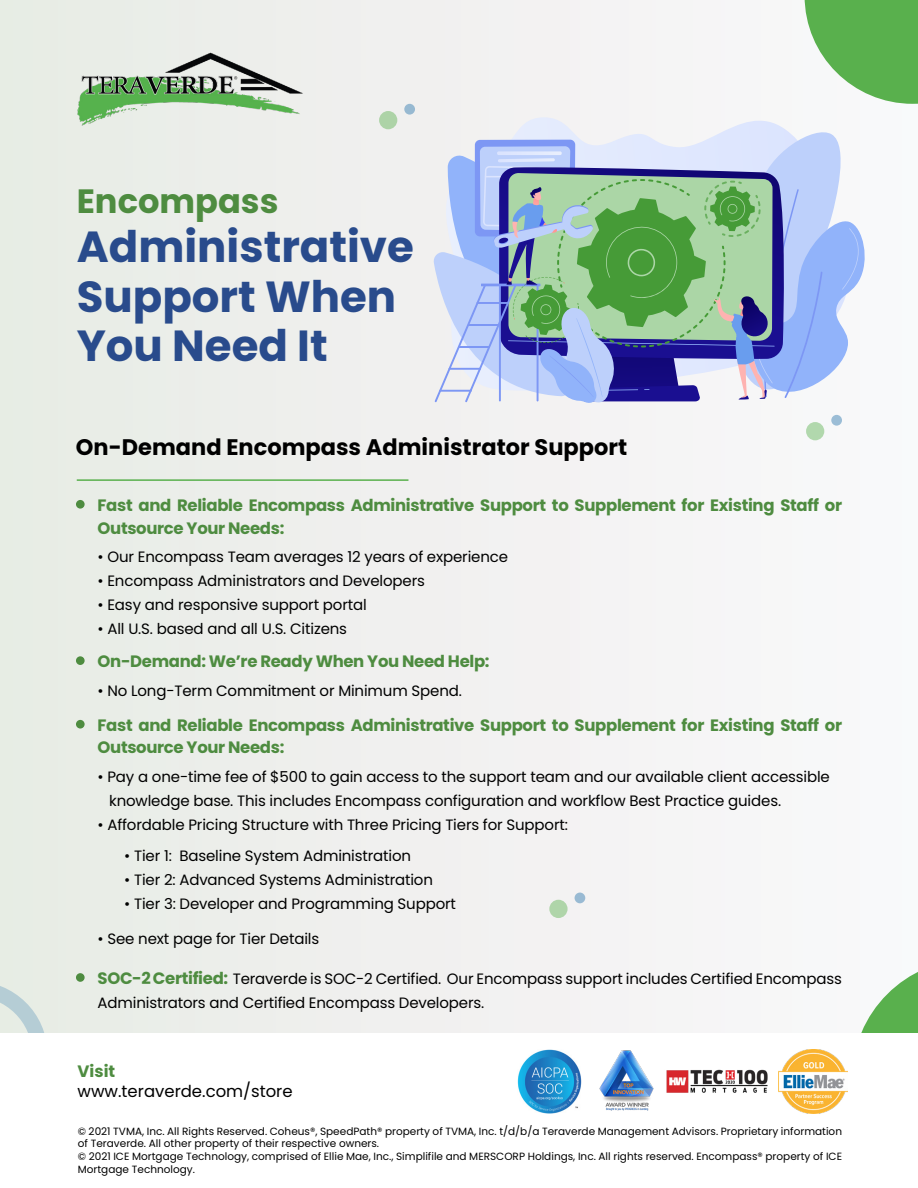
<style>
.page{position:relative;width:918px;height:1188px;background:#fff}
.page>*{position:absolute;margin:0;border:0;box-sizing:border-box;transform-origin:0 0}
.t1{font:700 43.5px/49.5px "Poppins";color:#294b8c}
.t2{font:700 33.75px "Poppins";color:#4e8c40}
.t3{font:700 22.5px "Poppins";color:#000}
.t4{font:700 16.5px/22.5px "Poppins";letter-spacing:-.02em;color:#4e8c40}
.t5{font:16.5px "Poppins";color:#000}
.t6{font:15px/24px "Poppins";letter-spacing:-.01em;color:#000}
.t7{font:10.5px/12.6px "Poppins";color:#000}
.s1{font-weight:700;font-size:16.5px;color:#4e8c40}
</style>
<div class="page">
<img style="left:69px;top:49px;width:243px;height:82px">
<svg style="left:805px;top:0;width:113px;height:104px"></svg>
<svg style="left:852px;top:959px;width:66px;height:74px"></svg>
<svg style="left:0;top:981px;width:47px;height:52px;background:#d6e2df"></svg>
<div style="left:379px;top:111px;width:18px;height:18px;background:#add3a7;border-radius:50%"></div>
<div style="left:404px;top:104px;width:11px;height:11px;background:#97b9d1;border-radius:50%"></div>
<svg style="left:549px;top:900px;width:19px;height:18px"></svg>
<div style="left:575px;top:893px;width:10px;height:10px;background:#99bad3;border-radius:50%"></div>
<div style="left:806px;top:422px;width:18px;height:18px;background:#b1d8ad;border-radius:50%"></div>
<div style="left:831px;top:415px;width:11px;height:11px;background:#9bbdd6;border-radius:50%"></div>
<hr style="left:77px;top:479px;width:331px;height:2px;background:#59b04d">
<div style="left:76px;top:500px;width:9px;height:9px;background:#4e8c40;border-radius:50%"></div>
<div style="left:76px;top:720px;width:9px;height:9px;background:#4e8c40;border-radius:50%"></div>
<div style="left:76px;top:656px;width:9px;height:9px;background:#4e8c40;border-radius:50%"></div>
<div style="left:76px;top:973px;width:9px;height:9px;background:#4e8c40;border-radius:50%"></div>
<img style="left:517px;top:1049px;width:65px;height:64px">
<img style="left:599px;top:1050px;width:54px;height:61px">
<img style="left:666px;top:1069px;width:102px;height:24px">
<img style="left:779px;top:1049px;width:69px;height:64px">
<svg style="left:414px;top:113px;width:451px;height:281px"></svg>
<svg style="left:433px;top:124px;width:438px;height:279px"></svg>
<h2 class="t2" style="left:77px;top:181px;width:203px">Encompass</h2>
<h1 class="t1" style="left:77px;top:222px;width:339px">Administrative<br>Support When<br>You Need It</h1>
<h3 class="t3" style="left:76px;top:434px;width:553px">On-Demand Encompass Administrator Support</h3>
<p class="t4" style="left:98px;top:494px;width:746px">Fast and Reliable Encompass Administrative Support to Supplement for Existing Staff or<br>Outsource Your Needs:</p>
<p class="t6" style="left:98px;top:545px;width:412px">• Our Encompass Team averages 12 years of experience</p>
<p class="t6" style="left:98px;top:569px;width:329px">• Encompass Administrators and Developers</p>
<p class="t6" style="left:98px;top:593px;width:271px">• Easy and responsive support portal</p>
<p class="t6" style="left:98px;top:617px;width:251px">• All U.S. based and all U.S. Citizens</p>
<p class="t4" style="left:98px;top:650px;width:394px">On-Demand: We’re Ready When You Need Help:</p>
<p class="t6" style="left:98px;top:679px;width:366px">• No Long-Term Commitment or Minimum Spend.</p>
<p class="t4" style="left:98px;top:714px;width:746px">Fast and Reliable Encompass Administrative Support to Supplement for Existing Staff or<br>Outsource Your Needs:</p>
<p class="t6" style="left:109px;top:765px;width:722px;text-indent:-12px">• Pay a one-time fee of $500 to gain access to the support team and our available client accessible knowledge base. This includes Encompass configuration and workflow Best Practice guides.</p>
<p class="t6" style="left:98px;top:813px;width:472px">• Affordable Pricing Structure with Three Pricing Tiers for Support:</p>
<p class="t6" style="left:124px;top:844px;width:288px">• Tier 1: Baseline System Administration</p>
<p class="t6" style="left:124px;top:868px;width:310px">• Tier 2: Advanced Systems Administration</p>
<p class="t6" style="left:124px;top:892px;width:333px">• Tier 3: Developer and Programming Support</p>
<p class="t6" style="left:98px;top:927px;width:223px">• See next page for Tier Details</p>
<p class="t6" style="left:98px;top:967px;width:746px"><span class="s1">SOC-2 Certified:</span> Teraverde is SOC-2 Certified. Our Encompass support includes Certified Encompass<br>Administrators and Certified Encompass Developers.</p>
<p class="t4" style="left:78px;top:1060px;width:39px">Visit</p>
<p class="t5" style="left:78px;top:1081px;width:217px">www.teraverde.com/store</p>
<p class="t7" style="left:78px;top:1125px;width:766px">© 2021 TVMA, Inc. All Rights Reserved. Coheus®, SpeedPath® property of TVMA, Inc. t/d/b/a Teraverde Management Advisors. Proprietary information of Teraverde. All other property of their respective owners.<br>© 2021 ICE Mortgage Technology, comprised of Ellie Mae, Inc., Simplifile and MERSCORP Holdings, Inc. All rights reserved. Encompass® property of ICE Mortgage Technology.</p>
</div>
